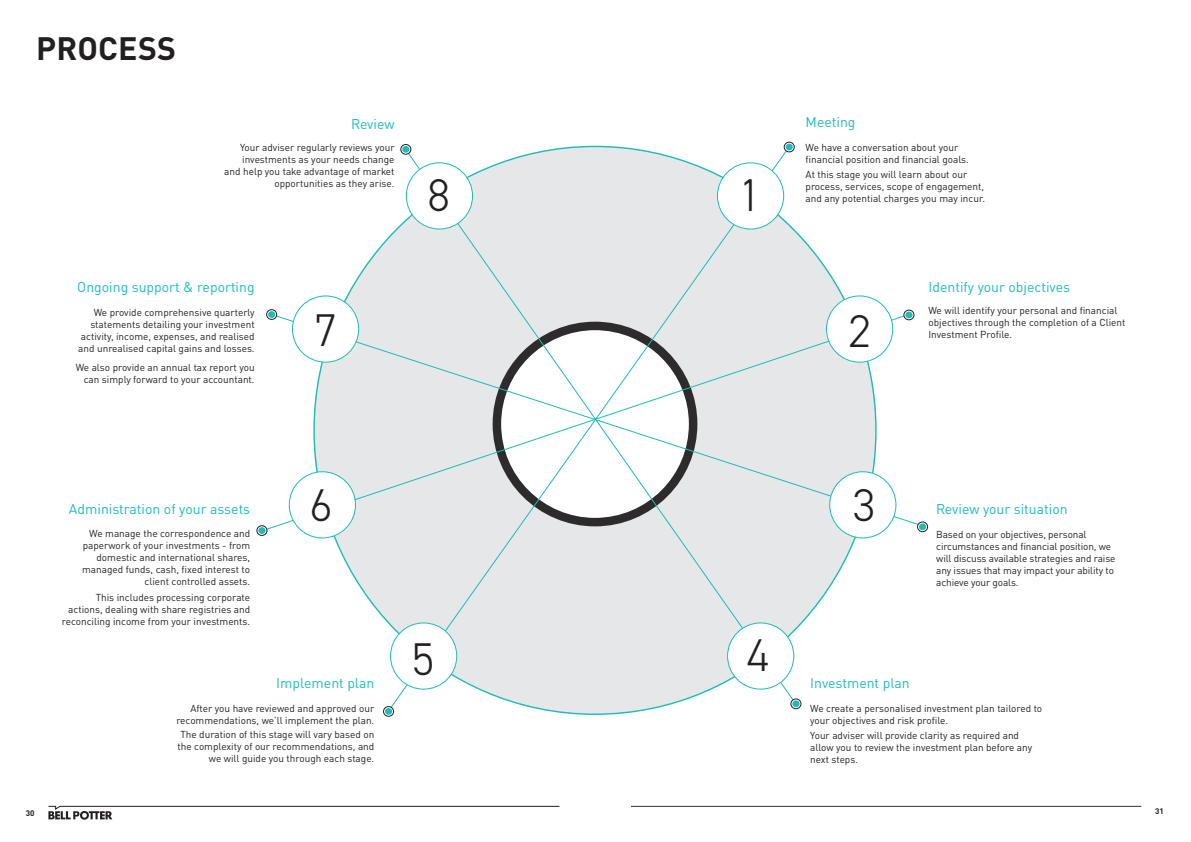
<style>
.page{position:relative;width:1191px;height:842px;background:#fff}
.page>*{position:absolute;margin:0;border:0;box-sizing:border-box;transform-origin:0 0}
.Paragraph_Style_2_co{font:300 46px "DIN2014";color:#231f20}
.t1{font:700 32px "DINOT";letter-spacing:.005em;color:#231f20}
.Paragraph_Style_2_co-2{font:14px "DINOT";color:#1dbcb8}
.Black_body{font:14px "DINOT";color:#1dbcb8}
.Paragraph_Style_2_co-3{font:10px/12px "DINOT";color:#231f20}
.Black_body-2{font:10px/12px "DINOT";color:#231f20;text-align:right}
.t2{font:700 8px "DINOT";color:#231f20}
</style>
<div class="page">
<svg style="left:631px;top:806px;width:510px;height:1px"></svg>
<svg style="left:48px;top:806px;width:511px;height:13px"></svg>
<div style="left:314px;top:146px;width:562px;height:568px;background:#e6e7e9;border-radius:50%"></div>
<svg style="left:404px;top:148px;width:393px;height:557px"></svg>
<svg style="left:261px;top:313px;width:649px;height:219px"></svg>
<div style="left:292px;top:296px;width:67px;height:66px;background:#fff;border-radius:50%"></div>
<div style="left:292px;top:295px;width:67px;height:68px;border:1px solid #1dbcb8;border-radius:50%"></div>
<div style="left:406px;top:163px;width:66px;height:66px;background:#fff;border-radius:50%"></div>
<div style="left:406px;top:162px;width:67px;height:67px;border:1px solid #1dbcb8;border-radius:50%"></div>
<div style="left:717px;top:163px;width:66px;height:66px;background:#fff;border-radius:50%"></div>
<div style="left:717px;top:162px;width:67px;height:67px;border:1px solid #1dbcb8;border-radius:50%"></div>
<div style="left:289px;top:472px;width:66px;height:66px;background:#fff;border-radius:50%"></div>
<div style="left:289px;top:471px;width:67px;height:67px;border:1px solid #1dbcb8;border-radius:50%"></div>
<div style="left:390px;top:623px;width:67px;height:66px;background:#fff;border-radius:50%"></div>
<div style="left:390px;top:622px;width:67px;height:68px;border:1px solid #1dbcb8;border-radius:50%"></div>
<div style="left:727px;top:623px;width:67px;height:66px;background:#fff;border-radius:50%"></div>
<div style="left:727px;top:622px;width:67px;height:68px;border:1px solid #1dbcb8;border-radius:50%"></div>
<div style="left:829px;top:472px;width:67px;height:66px;background:#fff;border-radius:50%"></div>
<div style="left:829px;top:471px;width:67px;height:67px;border:1px solid #1dbcb8;border-radius:50%"></div>
<div style="left:826px;top:296px;width:66px;height:66px;background:#fff;border-radius:50%"></div>
<div style="left:826px;top:295px;width:67px;height:68px;border:1px solid #1dbcb8;border-radius:50%"></div>
<div style="left:903px;top:310px;width:11px;height:10px;border:1px solid #231f20;border-radius:50%"></div>
<div style="left:905px;top:312px;width:7px;height:6px;background:#1dbcb8;border-radius:50%"></div>
<div style="left:784px;top:142px;width:10px;height:10px;border:1px solid #231f20;border-radius:50%"></div>
<div style="left:785px;top:144px;width:8px;height:6px;background:#1dbcb8;border-radius:50%"></div>
<div style="left:917px;top:522px;width:10px;height:10px;border:1px solid #231f20;border-radius:50%"></div>
<div style="left:919px;top:523px;width:7px;height:7px;background:#1dbcb8;border-radius:50%"></div>
<div style="left:790px;top:699px;width:11px;height:10px;border:1px solid #231f20;border-radius:50%"></div>
<div style="left:792px;top:700px;width:7px;height:7px;background:#1dbcb8;border-radius:50%"></div>
<div style="left:383px;top:706px;width:11px;height:10px;border:1px solid #231f20;border-radius:50%"></div>
<div style="left:385px;top:708px;width:7px;height:7px;background:#1dbcb8;border-radius:50%"></div>
<div style="left:257px;top:526px;width:10px;height:10px;border:1px solid #231f20;border-radius:50%"></div>
<div style="left:258px;top:527px;width:7px;height:7px;background:#1dbcb8;border-radius:50%"></div>
<div style="left:266px;top:310px;width:11px;height:10px;border:1px solid #231f20;border-radius:50%"></div>
<div style="left:268px;top:311px;width:7px;height:7px;background:#1dbcb8;border-radius:50%"></div>
<div style="left:401px;top:144px;width:10px;height:10px;border:1px solid #231f20;border-radius:50%"></div>
<div style="left:402px;top:146px;width:7px;height:7px;background:#1dbcb8;border-radius:50%"></div>
<p class="t1" style="left:36px;top:28px;width:141px">PROCESS</p>
<p class="Paragraph_Style_2_co-2" style="left:351px;top:115px;width:45px">Review</p>
<p class="Black_body-2" style="left:224px;top:141px;width:172px">Your adviser regularly reviews your investments as your needs change and help you take advantage of market opportunities as they arise.</p>
<p class="Black_body" style="left:77px;top:278px;width:179px">Ongoing support &amp; reporting</p>
<p class="Paragraph_Style_2_co-3" style="left:78px;top:306px;width:178px;text-align:right">We provide comprehensive quarterly statements detailing your investment activity, income, expenses, and realised and unrealised capital gains and losses.</p>
<p class="Paragraph_Style_2_co-3" style="left:76px;top:361px;width:180px;text-align:right">We also provide an annual tax report you can simply forward to your accountant.</p>
<p class="Paragraph_Style_2_co" style="left:314px;top:302px;width:24px">7</p>
<p class="Paragraph_Style_2_co" style="left:427px;top:167px;width:24px">8</p>
<p class="Paragraph_Style_2_co" style="left:738px;top:167px;width:24px">1</p>
<p class="Paragraph_Style_2_co-2" style="left:805px;top:113px;width:51px">Meeting</p>
<p class="Black_body-2" style="left:805px;top:142px;width:165px;text-align:left">We have a conversation about your financial position and financial goals.</p>
<p class="Paragraph_Style_2_co-3" style="left:805px;top:169px;width:181px">At this stage you will learn about our process, services, scope of engagement, and any potential charges you may incur.</p>
<p class="Paragraph_Style_2_co" style="left:848px;top:303px;width:24px">2</p>
<p class="Paragraph_Style_2_co-2" style="left:928px;top:278px;width:143px">Identify your objectives</p>
<p class="Paragraph_Style_2_co-3" style="left:928px;top:304px;width:198px">We will identify your personal and financial objectives through the completion of a Client<br>Investment Profile.</p>
<p class="Black_body" style="left:69px;top:500px;width:183px">Administration of your assets</p>
<p class="Black_body-2" style="left:82px;top:527px;width:169px">We manage the correspondence and paperwork of your investments - from domestic and international shares, managed funds, cash, fixed interest to client controlled assets.</p>
<p class="Black_body-2" style="left:62px;top:591px;width:190px">This includes processing corporate actions, dealing with share registries and reconciling income from your investments.</p>
<p class="Paragraph_Style_2_co" style="left:310px;top:478px;width:24px">6</p>
<p class="Paragraph_Style_2_co-2" style="left:276px;top:674px;width:99px">Implement plan</p>
<p class="Paragraph_Style_2_co-3" style="left:176px;top:703px;width:199px;text-align:right">After you have reviewed and approved our recommendations, we’ll implement the plan.</p>
<p class="Paragraph_Style_2_co-3" style="left:177px;top:729px;width:198px;text-align:right">The duration of this stage will vary based on the complexity of our recommendations, and we will guide you through each stage.</p>
<p class="Paragraph_Style_2_co" style="left:412px;top:631px;width:24px">5</p>
<p class="Paragraph_Style_2_co" style="left:746px;top:627px;width:24px">4</p>
<p class="Paragraph_Style_2_co" style="left:852px;top:477px;width:24px">3</p>
<p class="Paragraph_Style_2_co-2" style="left:936px;top:500px;width:133px">Review your situation</p>
<p class="Paragraph_Style_2_co-3" style="left:936px;top:528px;width:181px">Based on your objectives, personal circumstances and financial position, we will discuss available strategies and raise any issues that may impact your ability to achieve your goals.</p>
<p class="Paragraph_Style_2_co-2" style="left:810px;top:674px;width:101px">Investment plan</p>
<p class="Paragraph_Style_2_co-3" style="left:810px;top:703px;width:233px">We create a personalised investment plan tailored to your objectives and risk profile.</p>
<p class="Paragraph_Style_2_co-3" style="left:810px;top:730px;width:223px">Your adviser will provide clarity as required and allow you to review the investment plan before any next steps.</p>
<p class="t2" style="left:26px;top:808px;width:10px">30</p>
<p class="t2" style="left:1155px;top:806px;width:10px">31</p>
</div>
